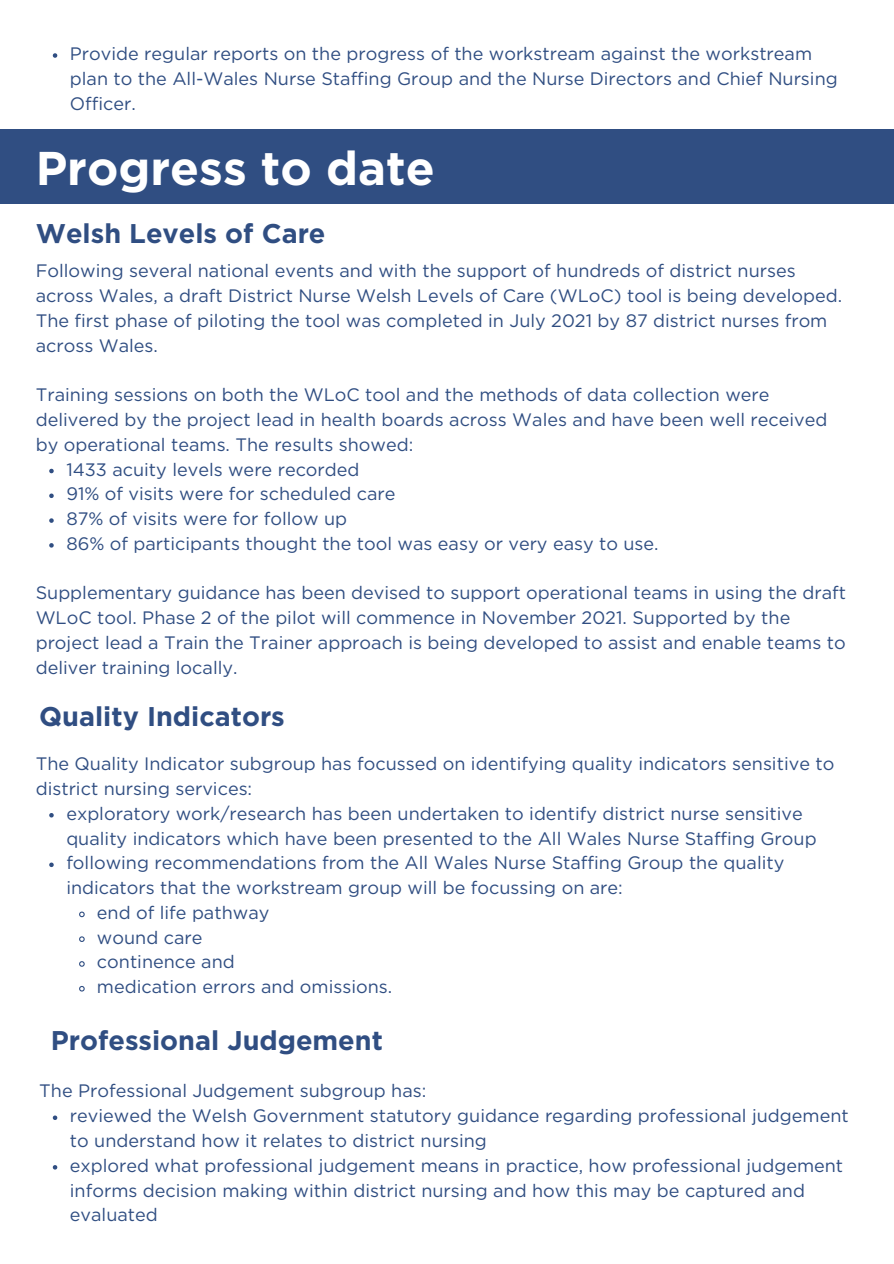
<style>
.page{position:relative;width:894px;height:1264px;background:#fff}
.page>*{position:absolute;margin:0;border:0;box-sizing:border-box;transform-origin:0 0}
.t1{font:700 47.25px "Gotham";color:#fff}
.t2{font:700 27px "Gotham";color:#304e82}
.t3{font:18px/24.8px "Gotham";color:#304e82}
</style>
<div class="page">
<svg style="left:53px;top:53px;width:4px;height:5px"></svg>
<svg style="left:49px;top:469px;width:5px;height:4px"></svg>
<svg style="left:49px;top:493px;width:5px;height:5px"></svg>
<svg style="left:49px;top:518px;width:5px;height:5px"></svg>
<svg style="left:49px;top:543px;width:5px;height:4px"></svg>
<div style="left:0;top:129px;width:893px;height:75px;background:#304e82"></div>
<svg style="left:49px;top:813px;width:5px;height:4px"></svg>
<svg style="left:49px;top:862px;width:5px;height:5px"></svg>
<svg style="left:79px;top:911px;width:6px;height:7px"></svg>
<svg style="left:79px;top:936px;width:6px;height:6px"></svg>
<svg style="left:79px;top:961px;width:6px;height:6px"></svg>
<svg style="left:79px;top:986px;width:6px;height:6px"></svg>
<svg style="left:53px;top:1115px;width:4px;height:4px"></svg>
<svg style="left:53px;top:1165px;width:4px;height:4px"></svg>
<p class="t3" style="left:70px;top:42px;width:769px">Provide regular reports on the progress of the workstream against the workstream plan to the All-Wales Nurse Staffing Group and the Nurse Directors and Chief Nursing<br>Officer.</p>
<p class="t1" style="left:36px;top:147px;width:400px">Progress to date</p>
<p class="t2" style="left:36px;top:221px;width:291px">Welsh Levels of Care</p>
<p class="t3" style="left:36px;top:259px;width:807px">Following several national events and with the support of hundreds of district nurses across Wales, a draft District Nurse Welsh Levels of Care (WLoC) tool is being developed.<br>The first phase of piloting the tool was completed in July 2021 by 87 district nurses from across Wales.</p>
<p class="t3" style="left:36px;top:383px;width:793px">Training sessions on both the WLoC tool and the methods of data collection were delivered by the project lead in health boards across Wales and have been well received by operational teams. The results showed:</p>
<p class="t3" style="left:66px;top:458px;width:294px">1433 acuity levels were recorded</p>
<p class="t3" style="left:66px;top:482px;width:330px">91% of visits were for scheduled care</p>
<p class="t3" style="left:66px;top:507px;width:282px">87% of visits were for follow up</p>
<p class="t3" style="left:66px;top:532px;width:593px">86% of participants thought the tool was easy or very easy to use.</p>
<p class="t3" style="left:36px;top:581px;width:811px">Supplementary guidance has been devised to support operational teams in using the draft WLoC tool. Phase 2 of the pilot will commence in November 2021. Supported by the project lead a Train the Trainer approach is being developed to assist and enable teams to deliver training locally.</p>
<p class="t2" style="left:39px;top:704px;width:247px">Quality Indicators</p>
<p class="t3" style="left:36px;top:752px;width:799px">The Quality Indicator subgroup has focussed on identifying quality indicators sensitive to district nursing services:</p>
<p class="t3" style="left:66px;top:802px;width:751px">exploratory work/research has been undertaken to identify district nurse sensitive quality indicators which have been presented to the All Wales Nurse Staffing Group</p>
<p class="t3" style="left:66px;top:851px;width:719px">following recommendations from the All Wales Nurse Staffing Group the quality indicators that the workstream group will be focussing on are:</p>
<p class="t3" style="left:97px;top:901px;width:174px">end of life pathway</p>
<p class="t3" style="left:97px;top:925px;width:107px">wound care</p>
<p class="t3" style="left:97px;top:950px;width:139px">continence and</p>
<p class="t3" style="left:97px;top:975px;width:297px">medication errors and omissions.</p>
<p class="t2" style="left:51px;top:1028px;width:333px">Professional Judgement</p>
<p class="t3" style="left:39px;top:1079px;width:388px">The Professional Judgement subgroup has:</p>
<p class="t3" style="left:70px;top:1104px;width:780px">reviewed the Welsh Government statutory guidance regarding professional judgement to understand how it relates to district nursing</p>
<p class="t3" style="left:70px;top:1153px;width:774px">explored what professional judgement means in practice, how professional judgement informs decision making within district nursing and how this may be captured and evaluated</p>
</div>
